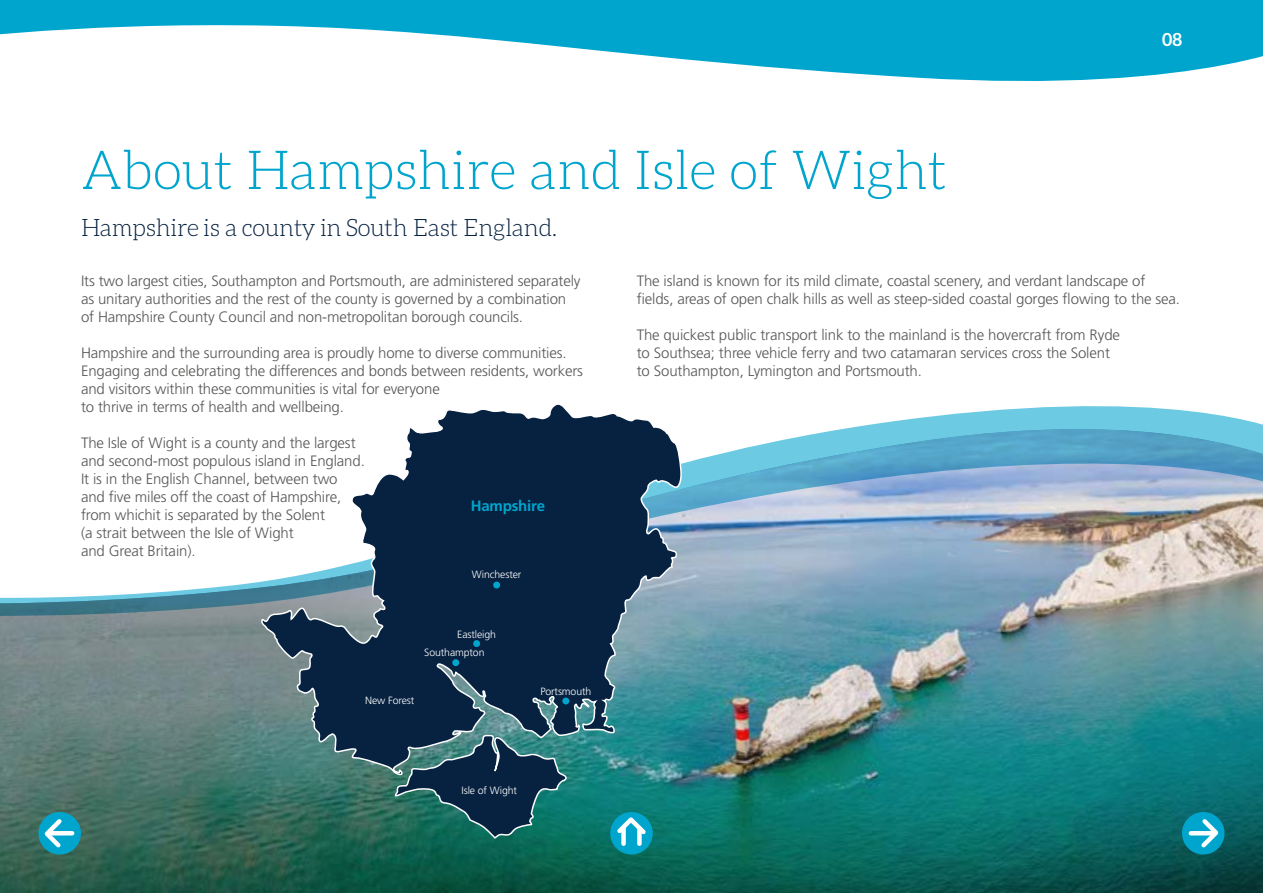
<style>
.page{position:relative;width:1263px;height:893px;background:#fff}
.page>*{position:absolute;margin:0;border:0;box-sizing:border-box;transform-origin:0 0}
.t1{font:300 54px "Aleo";color:#00a5ce}
.t2{font:300 24px "Aleo";letter-spacing:-.01em;color:#072241}
.t3{font:700 18px "Aleo";color:#fff}
.t4{font:300 15px/18px "Frutiger";letter-spacing:-.01em;color:#575756}
.t5{font:700 15px "Frutiger";letter-spacing:-.01em;color:#00a5ce}
.t6{font:300 10.5px "Frutiger";letter-spacing:-.01em;color:#fff}
</style>
<div class="page">
<img style="left:0;top:623px;width:1263px;height:270px">
<div style="left:1182px;top:812px;width:42px;height:42px;background:#00a5ce;border-radius:50%"></div>
<hr style="left:1191px;top:831px;width:22px;height:4px;background:#fff">
<svg style="left:1197px;top:815px;width:25px;height:36px"></svg>
<div style="left:38px;top:812px;width:43px;height:42px;background:#00a5ce;border-radius:50%"></div>
<hr style="left:50px;top:831px;width:22px;height:4px;background:#fff">
<svg style="left:41px;top:815px;width:25px;height:36px"></svg>
<div style="left:610px;top:812px;width:43px;height:42px;background:#00a5ce;border-radius:50%"></div>
<svg style="left:0;top:0;width:1263px;height:81px;fill:#00a5ce"></svg>
<div style="left:621px;top:828px;width:5px;height:16px;background:#fff"></div>
<div style="left:637px;top:828px;width:5px;height:16px;background:#fff"></div>
<svg style="left:613px;top:813px;width:37px;height:25px"></svg>
<img style="left:0;top:406px;width:1263px;height:217px">
<svg style="left:375px;top:776px;width:192px;height:117px;background:#125750"></svg>
<svg style="left:261px;top:404px;width:421px;height:372px"></svg>
<div style="left:452px;top:659px;width:7px;height:7px;background:#00a5ce;border-radius:50%"></div>
<div style="left:473px;top:640px;width:7px;height:7px;background:#00a5ce;border-radius:50%"></div>
<div style="left:493px;top:582px;width:7px;height:6px;background:#00a5ce;border-radius:50%"></div>
<div style="left:562px;top:697px;width:7px;height:7px;background:#00a5ce;border-radius:50%"></div>
<p class="t3" style="left:1162px;top:29px;width:21px">08</p>
<h1 class="t1" style="left:81px;top:141px;width:867px">About Hampshire and Isle of Wight</h1>
<h2 class="t2" style="left:81px;top:214px;width:478px">Hampshire is a county in South East England.</h2>
<p class="t4" style="left:81px;top:272px;width:501px">Its two largest cities, Southampton and Portsmouth, are administered separately as unitary authorities and the rest of the county is governed by a combination of Hampshire County Council and non-metropolitan borough councils.</p>
<p class="t4" style="left:81px;top:344px;width:504px">Hampshire and the surrounding area is proudly home to diverse communities.<br>Engaging and celebrating the differences and bonds between residents, workers and visitors within these communities is vital for everyone<br>to thrive in terms of health and wellbeing.</p>
<p class="t4" style="left:81px;top:434px;width:285px">The Isle of Wight is a county and the largest and second-most populous island in England.<br>It is in the English Channel, between two and five miles off the coast of Hampshire, from whichit is separated by the Solent<br>(a strait between the Isle of Wight<br>and Great Britain).</p>
<p class="t4" style="left:637px;top:272px;width:545px">The island is known for its mild climate, coastal scenery, and verdant landscape of fields, areas of open chalk hills as well as steep-sided coastal gorges flowing to the sea.</p>
<p class="t4" style="left:637px;top:326px;width:485px">The quickest public transport link to the mainland is the hovercraft from Ryde to Southsea; three vehicle ferry and two catamaran services cross the Solent to Southampton, Lymington and Portsmouth.</p>
<p class="t5" style="left:471px;top:497px;width:76px">Hampshire</p>
<p class="t6" style="left:472px;top:568px;width:51px">Winchester</p>
<p class="t6" style="left:457px;top:629px;width:40px">Eastleigh</p>
<p class="t6" style="left:424px;top:647px;width:62px">Southampton</p>
<p class="t6" style="left:365px;top:694px;width:51px">New Forest</p>
<p class="t6" style="left:540px;top:685px;width:52px">Portsmouth</p>
<p class="t6" style="left:461px;top:784px;width:57px">Isle of Wight</p>
</div>
